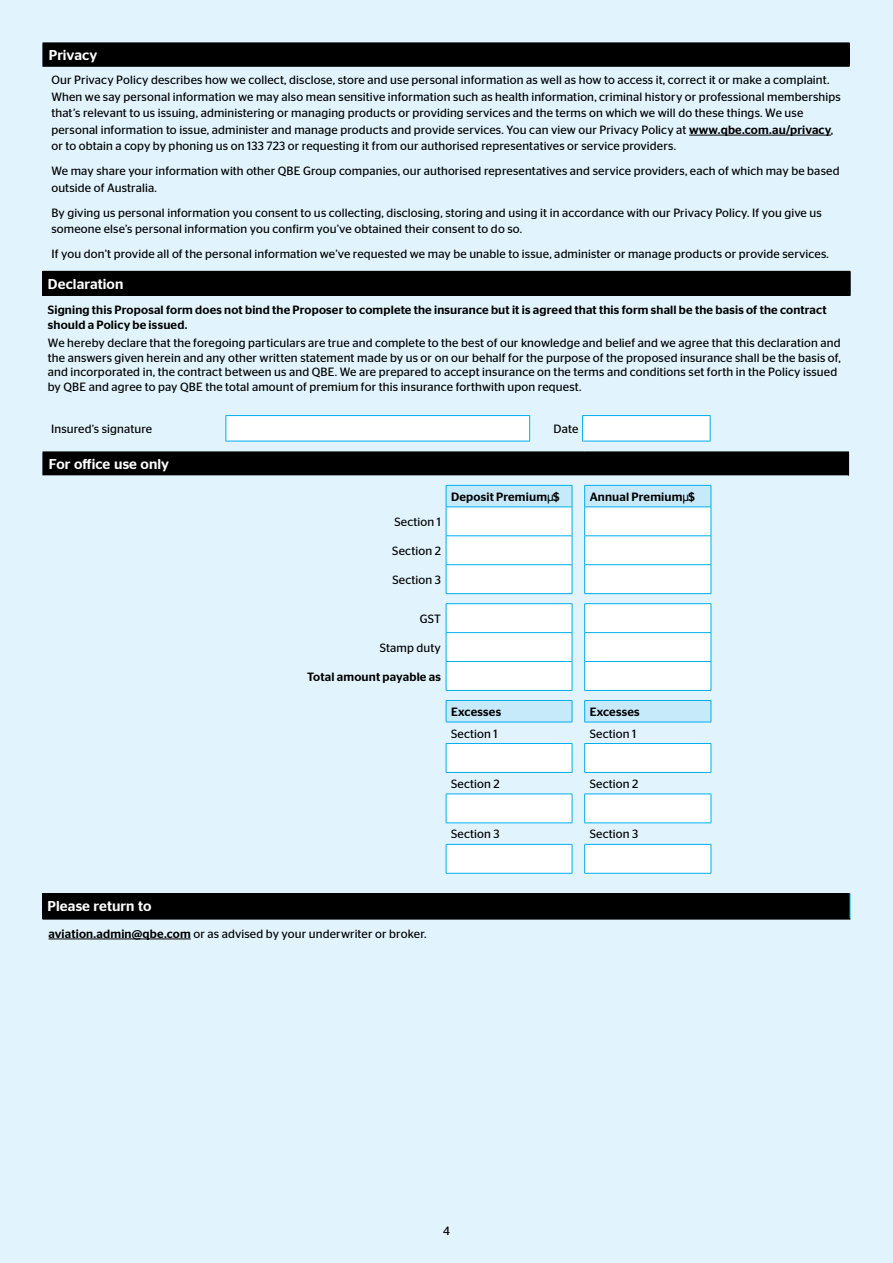
<style>
.page{position:relative;width:893px;height:1263px;background:#e1f4fd}
.page>*{position:absolute;margin:0;border:0;box-sizing:border-box;transform-origin:0 0}
.t1{font:500 14.25px "Stag Sans";letter-spacing:.005em;color:#fff}
.t2{font:12px/16.5px "Stag Sans";letter-spacing:.01em;color:#000}
.t3{font:500 12px/14.4px "Stag Sans";letter-spacing:.015em;color:#000}
.s1{font-weight:500}
</style>
<div class="page">
<div style="left:43px;top:43px;width:806px;height:23px;background:#000"></div>
<svg style="left:849px;top:43px;width:1px;height:23px"></svg>
<hr style="left:43px;top:66px;width:807px;height:1px;background:#000">
<hr style="left:689px;top:135px;width:142px;height:1px;background:#000">
<div style="left:43px;top:271px;width:807px;height:24px;background:#000"></div>
<svg style="left:850px;top:272px;width:1px;height:23px"></svg>
<hr style="left:43px;top:295px;width:807px;height:1px;background:#000">
<svg style="left:42px;top:272px;width:1px;height:23px"></svg>
<hr style="left:582px;top:415px;width:128px;height:1px;background:#00aeef">
<hr style="left:582px;top:441px;width:128px;height:1px;background:#00aeef">
<hr style="left:226px;top:415px;width:304px;height:1px;background:#00aeef">
<svg style="left:225px;top:416px;width:486px;height:25px;background:#f4fbfe"></svg>
<hr style="left:226px;top:441px;width:304px;height:1px;background:#00aeef">
<div style="left:43px;top:452px;width:806px;height:23px;background:#000"></div>
<svg style="left:43px;top:475px;width:806px;height:399px"></svg>
<svg style="left:447px;top:485px;width:264px;height:22px;background:#c1e8fa"></svg>
<svg style="left:446px;top:507px;width:265px;height:366px;fill:#fff"></svg>
<hr style="left:446px;top:485px;width:126px;height:1px;background:#00aeef">
<hr style="left:584px;top:485px;width:127px;height:1px;background:#00aeef">
<hr style="left:446px;top:507px;width:126px;height:1px;background:#00aeef">
<hr style="left:584px;top:507px;width:127px;height:1px;background:#00aeef">
<hr style="left:446px;top:535px;width:126px;height:1px;background:#00aeef">
<hr style="left:584px;top:535px;width:127px;height:1px;background:#00aeef">
<hr style="left:446px;top:564px;width:126px;height:1px;background:#00aeef">
<svg style="left:446px;top:486px;width:1px;height:107px"></svg>
<svg style="left:572px;top:486px;width:1px;height:107px"></svg>
<hr style="left:584px;top:564px;width:127px;height:1px;background:#00aeef">
<svg style="left:584px;top:486px;width:1px;height:107px"></svg>
<svg style="left:711px;top:486px;width:1px;height:107px"></svg>
<hr style="left:446px;top:593px;width:126px;height:1px;background:#00aeef">
<hr style="left:584px;top:593px;width:127px;height:1px;background:#00aeef">
<hr style="left:446px;top:603px;width:126px;height:1px;background:#00aeef">
<hr style="left:584px;top:603px;width:127px;height:1px;background:#00aeef">
<hr style="left:446px;top:632px;width:126px;height:1px;background:#00aeef">
<hr style="left:584px;top:632px;width:127px;height:1px;background:#00aeef">
<hr style="left:446px;top:661px;width:126px;height:1px;background:#00aeef">
<svg style="left:446px;top:604px;width:1px;height:86px"></svg>
<svg style="left:572px;top:604px;width:1px;height:86px"></svg>
<hr style="left:584px;top:661px;width:127px;height:1px;background:#00aeef">
<svg style="left:584px;top:604px;width:1px;height:86px"></svg>
<svg style="left:711px;top:604px;width:1px;height:86px"></svg>
<hr style="left:446px;top:690px;width:126px;height:1px;background:#00aeef">
<hr style="left:584px;top:690px;width:127px;height:1px;background:#00aeef">
<hr style="left:446px;top:700px;width:126px;height:1px;background:#00aeef">
<svg style="left:446px;top:701px;width:1px;height:21px"></svg>
<svg style="left:572px;top:701px;width:1px;height:21px"></svg>
<hr style="left:584px;top:700px;width:127px;height:1px;background:#00aeef">
<svg style="left:584px;top:701px;width:1px;height:21px"></svg>
<svg style="left:711px;top:701px;width:1px;height:21px"></svg>
<hr style="left:446px;top:722px;width:126px;height:1px;background:#00aeef">
<hr style="left:584px;top:722px;width:127px;height:1px;background:#00aeef">
<hr style="left:446px;top:743px;width:126px;height:1px;background:#00aeef">
<svg style="left:446px;top:744px;width:1px;height:28px"></svg>
<svg style="left:572px;top:744px;width:1px;height:28px"></svg>
<hr style="left:584px;top:743px;width:127px;height:1px;background:#00aeef">
<svg style="left:584px;top:744px;width:1px;height:28px"></svg>
<svg style="left:711px;top:744px;width:1px;height:28px"></svg>
<hr style="left:446px;top:772px;width:126px;height:1px;background:#00aeef">
<hr style="left:584px;top:772px;width:127px;height:1px;background:#00aeef">
<hr style="left:446px;top:794px;width:126px;height:1px;background:#00aeef">
<svg style="left:446px;top:794px;width:1px;height:28px"></svg>
<svg style="left:572px;top:794px;width:1px;height:29px"></svg>
<hr style="left:584px;top:794px;width:127px;height:1px;background:#00aeef">
<svg style="left:584px;top:794px;width:1px;height:28px"></svg>
<svg style="left:711px;top:794px;width:1px;height:29px"></svg>
<hr style="left:446px;top:822px;width:126px;height:1px;background:#00aeef">
<hr style="left:584px;top:822px;width:127px;height:1px;background:#00aeef">
<hr style="left:446px;top:844px;width:126px;height:1px;background:#00aeef">
<svg style="left:446px;top:844px;width:1px;height:29px"></svg>
<svg style="left:572px;top:844px;width:1px;height:29px"></svg>
<hr style="left:584px;top:844px;width:127px;height:1px;background:#00aeef">
<svg style="left:584px;top:844px;width:1px;height:29px"></svg>
<svg style="left:711px;top:844px;width:1px;height:29px"></svg>
<hr style="left:446px;top:873px;width:126px;height:1px;background:#00aeef">
<hr style="left:584px;top:873px;width:127px;height:1px;background:#00aeef">
<hr style="left:43px;top:451px;width:403px;height:1px;background:#000">
<hr style="left:446px;top:451px;width:126px;height:1px;background:#000">
<svg style="left:572px;top:451px;width:13px;height:1px"></svg>
<hr style="left:585px;top:451px;width:126px;height:1px;background:#000">
<hr style="left:711px;top:451px;width:138px;height:1px;background:#000">
<div style="left:43px;top:893px;width:807px;height:26px;background:#000"></div>
<svg style="left:850px;top:893px;width:1px;height:25px"></svg>
<hr style="left:43px;top:918px;width:807px;height:2px;background:#000">
<hr style="left:49px;top:939px;width:142px;height:1px;background:#000">
<p class="t1" style="left:49px;top:47px;width:50px">Privacy</p>
<p class="t2" style="left:51px;top:72px;width:791px">Our Privacy Policy describes how we collect, disclose, store and use personal information as well as how to access it, correct it or make a complaint.<br>When we say personal information we may also mean sensitive information such as health information, criminal history or professional memberships that’s relevant to us issuing, administering or managing products or providing services and the terms on which we will do these things. We use personal information to issue, administer and manage products and provide services. You can view our Privacy Policy at <span class="s1">www.qbe.com.au/privacy</span>, or to obtain a copy by phoning us on 133 723 or requesting it from our authorised representatives or service providers.</p>
<p class="t2" style="left:51px;top:163px;width:790px">We may share your information with other QBE Group companies, our authorised representatives and service providers, each of which may be based outside of Australia.</p>
<p class="t2" style="left:51px;top:204px;width:772px">By giving us personal information you consent to us collecting, disclosing, storing and using it in accordance with our Privacy Policy. If you give us someone else’s personal information you confirm you’ve obtained their consent to do so.</p>
<p class="t2" style="left:51px;top:246px;width:779px">If you don’t provide all of the personal information we’ve requested we may be unable to issue, administer or manage products or provide services.</p>
<p class="t1" style="left:48px;top:276px;width:77px">Declaration</p>
<p class="t3" style="left:48px;top:303px;width:780px">Signing this Proposal form does not bind the Proposer to complete the insurance but it is agreed that this form shall be the basis of the contract should a Policy be issued.</p>
<p class="t2" style="left:48px;top:336px;width:794px;line-height:14.4px">We hereby declare that the foregoing particulars are true and complete to the best of our knowledge and belief and we agree that this declaration and the answers given herein and any other written statement made by us or on our behalf for the purpose of the proposed insurance shall be the basis of, and incorporated in, the contract between us and QBE. We are prepared to accept insurance on the terms and conditions set forth in the Policy issued by QBE and agree to pay QBE the total amount of premium for this insurance forthwith upon request.</p>
<p class="t2" style="left:51px;top:421px;width:103px">Insured’s signature</p>
<p class="t2" style="left:554px;top:421px;width:26px">Date</p>
<p class="t1" style="left:49px;top:456px;width:122px">For office use only</p>
<p class="t3" style="left:451px;top:489px;width:110px">Deposit Premiumµ$</p>
<p class="t3" style="left:590px;top:489px;width:107px">Annual Premiumµ$</p>
<p class="t2" style="left:394px;top:514px;width:48px">Section 1</p>
<p class="t2" style="left:392px;top:542px;width:50px">Section 2</p>
<p class="t2" style="left:392px;top:571px;width:50px">Section 3</p>
<p class="t2" style="left:420px;top:610px;width:23px">GST</p>
<p class="t2" style="left:380px;top:639px;width:63px">Stamp duty</p>
<p class="t3" style="left:307px;top:669px;width:135px">Total amount payable as</p>
<p class="t3" style="left:451px;top:705px;width:51px">Excesses</p>
<p class="t3" style="left:590px;top:705px;width:51px">Excesses</p>
<p class="t2" style="left:451px;top:725px;width:48px">Section 1</p>
<p class="t2" style="left:590px;top:725px;width:48px">Section 1</p>
<p class="t2" style="left:451px;top:775px;width:50px">Section 2</p>
<p class="t2" style="left:590px;top:775px;width:50px">Section 2</p>
<p class="t1" style="left:48px;top:898px;width:105px">Please return to</p>
<p class="t2" style="left:49px;top:925px;width:380px"><span class="s1">aviation.admin@qbe.com</span> or as advised by your underwriter or broker.</p>
<p class="t2" style="left:451px;top:826px;width:50px">Section 3</p>
<p class="t2" style="left:590px;top:826px;width:50px">Section 3</p>
<p class="t2" style="left:443px;top:1222px;width:8px">4</p>
</div>
